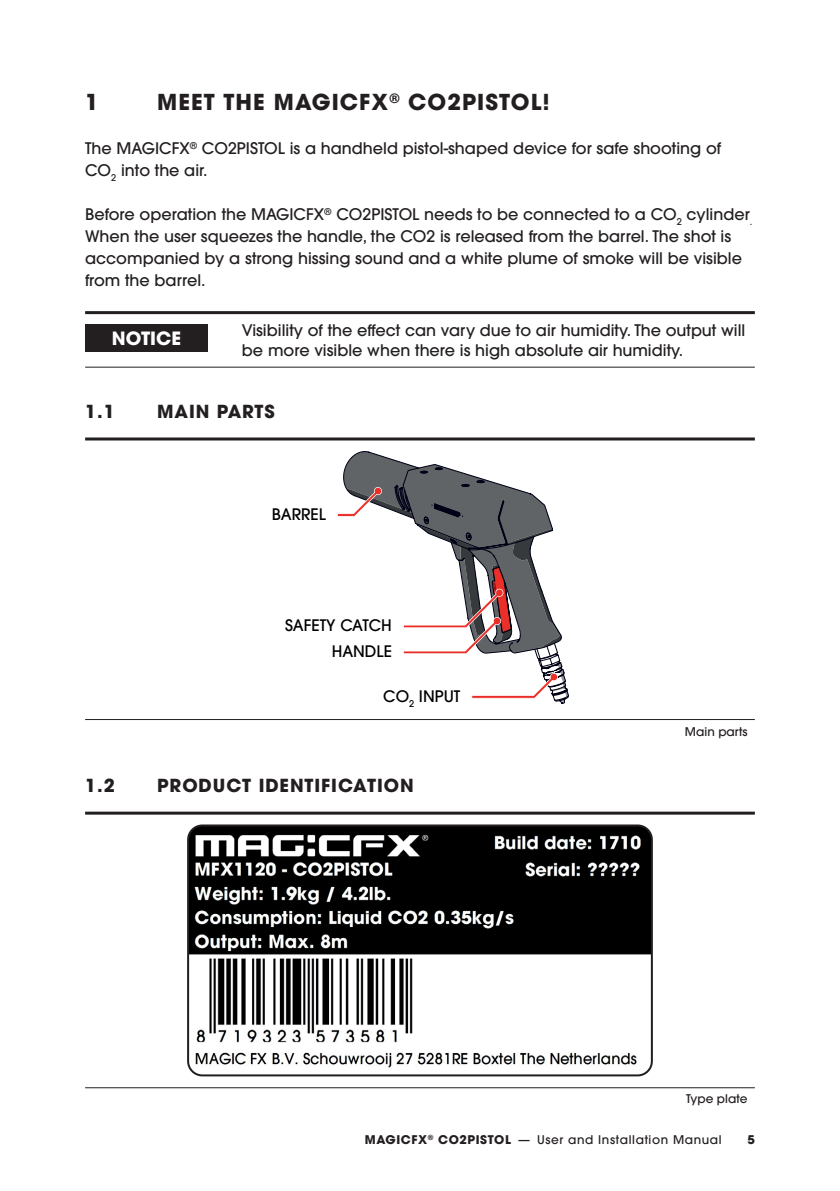
<style>
.page{position:relative;width:840px;height:1191px;background:#fff}
.page>*{position:absolute;margin:0;border:0;box-sizing:border-box;transform-origin:0 0}
.t1{font:700 22px "ITC Avant Garde Pro";letter-spacing:.05em;color:#231f20}
.t2{font:700 18.4px "ITC Avant Garde Pro";color:#fff}
.t3{font:700 18px "ITC Avant Garde Pro";letter-spacing:.05em;color:#231f20}
.Table_text{font:500 16px/22px "ITC Avant Garde Pro";color:#231f20}
.t4{font:500 15.8px "ITC Avant Garde Pro";color:#000001}
.t5{font:500 12px "ITC Avant Garde Pro";letter-spacing:.05em;color:#231f20}
.t6{font:500 12px "ITC Avant Garde Pro";color:#231f20}
.t7{font:700 12px "ITC Avant Garde Pro";color:#231f20}
.s1{font-weight:700}
</style>
<div class="page">
<hr style="left:85px;top:367px;width:157px;height:1px;background:#231f20">
<hr style="left:242px;top:367px;width:512px;height:1px;background:#231f20">
<hr style="left:85px;top:311px;width:157px;height:3px;background:#231f20">
<hr style="left:242px;top:311px;width:512px;height:3px;background:#231f20">
<div style="left:85px;top:324px;width:122px;height:28px;background:#231f20"></div>
<hr style="left:85px;top:437px;width:669px;height:3px;background:#231f20">
<hr style="left:85px;top:719px;width:669px;height:1px;background:#231f20">
<svg style="left:337px;top:451px;width:232px;height:253px"></svg>
<hr style="left:85px;top:811px;width:669px;height:3px;background:#231f20">
<hr style="left:85px;top:1087px;width:669px;height:1px;background:#231f20">
<img style="left:188px;top:827px;width:463px;height:248px">
<div style="left:563px;top:955px;width:78px;height:90px;background:#fff"></div>
<div style="left:187px;top:824px;width:465px;height:252px;border:2px solid #231f20;border-radius:14px"></div>
<p class="t1" style="left:85px;top:87px;width:15px">1</p>
<p class="t1" style="left:157px;top:87px;width:394px">MEET THE MAGICFX<sup>®</sup> CO2PISTOL!</p>
<p class="Table_text" style="left:85px;top:137px;width:637px">The MAGICFX<sup>®</sup> CO2PISTOL is a handheld pistol-shaped device for safe shooting of<br>CO<sub>2</sub> into the air.</p>
<p class="Table_text" style="left:85px;top:203px;width:668px">Before operation the MAGICFX<sup>®</sup> CO2PISTOL needs to be connected to a CO<sub>2</sub> cylinder<sub>.<br></sub>When the user squeezes the handle, the CO2 is released from the barrel. The shot is accompanied by a strong hissing sound and a white plume of smoke will be visible from the barrel.</p>
<p class="t2" style="left:112px;top:325px;width:71px">NOTICE</p>
<p class="Table_text" style="left:242px;top:320px;width:504px;line-height:20px">Visibility of the effect can vary due to air humidity. The output will be more visible when there is high absolute air humidity.</p>
<p class="t3" style="left:85px;top:399px;width:31px">1.1</p>
<p class="t3" style="left:157px;top:399px;width:119px">MAIN PARTS</p>
<p class="t4" style="left:271px;top:504px;width:56px">BARREL</p>
<p class="t4" style="left:285px;top:615px;width:108px">SAFETY CATCH</p>
<p class="t4" style="left:331px;top:641px;width:62px">HANDLE</p>
<p class="t4" style="left:383px;top:686px;width:79px">CO<sub>2</sub> INPUT</p>
<p class="t3" style="left:85px;top:773px;width:31px">1.2</p>
<p class="t3" style="left:157px;top:773px;width:258px">PRODUCT IDENTIFICATION</p>
<p class="t6" style="left:684px;top:724px;width:64px">Main parts</p>
<p class="t6" style="left:685px;top:1091px;width:63px">Type plate</p>
<p class="t5" style="left:364px;top:1132px;width:358px"><span class="s1">MAGICFX</span><sup>®</sup> <span class="s1">CO2PISTOL</span> — User and Installation Manual</p>
<p class="t7" style="left:747px;top:1132px;width:9px">5</p>
</div>
